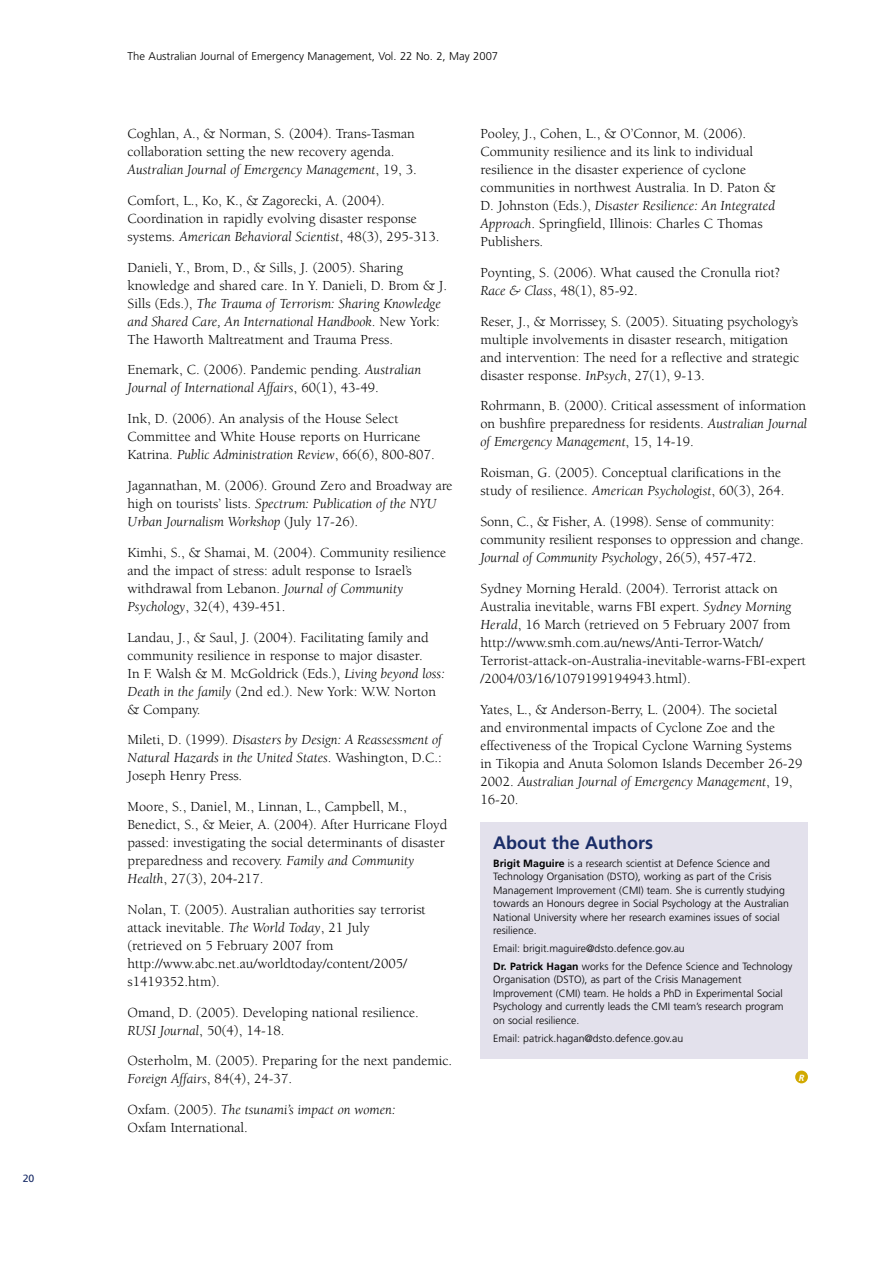
<style>
.page{position:relative;width:893px;height:1263px;background:#fff}
.page>*{position:absolute;margin:0;border:0;box-sizing:border-box;transform-origin:0 0}
.t1{font:700 18px "Frutiger";color:#1a2d68}
.t2{font:14.25px/18px "Berkeley";color:#000}
.t3{font:italic 14.25px/18px "Berkeley";color:#000;text-align:justify}
.t4{font:300 11.25px "Frutiger";color:#000}
.t5{font:300 10.5px/13.5px "Frutiger";color:#000}
.t6{font:10.5px "Frutiger";color:#1a2d68}
.t7{font:italic 700 9px "Frutiger";color:#fff}
.s1{font-style:italic}
.s2{font-style:normal}
.s3{font-weight:700}
</style>
<div class="page">
<div style="left:480px;top:822px;width:328px;height:236px;background:#e3e1ec"></div>
<div style="left:795px;top:1070px;width:13px;height:13px;background:#d1a900;border-radius:50%"></div>
<p class="t6" style="left:23px;top:1172px;width:13px">20</p>
<p class="t4" style="left:128px;top:50px;width:372px">The Australian Journal of Emergency Management, Vol. 22 No. 2, May 2007</p>
<p class="t2" style="left:128px;top:125px;width:291px">Coghlan, A., &amp; Norman, S. (2004). Trans-Tasman collaboration setting the new recovery agenda.<br><span class="s1">Australian Journal of Emergency Management</span>, 19, 3.</p>
<p class="t2" style="left:128px;top:192px;width:313px">Comfort, L., Ko, K., &amp; Zagorecki, A. (2004).<br>Coordination in rapidly evolving disaster response systems. <span class="s1">American Behavioral Scientist</span>, 48(3), 295-313.</p>
<p class="t2" style="left:128px;top:259px;width:321px">Danieli, Y., Brom, D., &amp; Sills, J. (2005). Sharing knowledge and shared care. In Y. Danieli, D. Brom &amp; J.<br>Sills (Eds.), <span class="s1">The Trauma of Terrorism: Sharing Knowledge and Shared Care, An International Handbook</span>. New York:<br>The Haworth Maltreatment and Trauma Press.</p>
<p class="t2" style="left:128px;top:361px;width:295px">Enemark, C. (2006). Pandemic pending. <span class="s1">Australian<br>Journal of International Affairs</span>, 60(1), 43-49.</p>
<p class="t2" style="left:128px;top:410px;width:309px">Ink, D. (2006). An analysis of the House Select<br>Committee and White House reports on Hurricane<br>Katrina. <span class="s1">Public Administration Review</span>, 66(6), 800-807.</p>
<p class="t2" style="left:128px;top:477px;width:327px">Jagannathan, M. (2006). Ground Zero and Broadway are high on tourists’ lists. <span class="s1">Spectrum: Publication of the NYU<br>Urban Journalism Workshop</span> (July 17-26).</p>
<p class="t2" style="left:128px;top:544px;width:320px">Kimhi, S., &amp; Shamai, M. (2004). Community resilience and the impact of stress: adult response to Israel’s withdrawal from Lebanon. <span class="s1">Journal of Community Psychology</span>, 32(4), 439-451.</p>
<p class="t2" style="left:128px;top:628px;width:319px">Landau, J., &amp; Saul, J. (2004). Facilitating family and community resilience in response to major disaster.<br>In F. Walsh &amp; M. McGoldrick (Eds.), <span class="s1">Living beyond loss:<br>Death in the family</span> (2nd ed.). New York: W.W. Norton &amp; Company.</p>
<p class="t3" style="left:128px;top:731px;width:316px"><span class="s2">Mileti, D. (1999).</span> Disasters by Design: A Reassessment of Natural Hazards in the United States<span class="s2">. Washington, D.C.:<br>Joseph Henry Press.</span></p>
<p class="t2" style="left:128px;top:798px;width:321px">Moore, S., Daniel, M., Linnan, L., Campbell, M., Benedict, S., &amp; Meier, A. (2004). After Hurricane Floyd passed: investigating the social determinants of disaster preparedness and recovery. <span class="s1">Family and Community Health</span>, 27(3), 204-217.</p>
<p class="t2" style="left:128px;top:901px;width:300px">Nolan, T. (2005). Australian authorities say terrorist attack inevitable. <span class="s1">The World Today</span>, 21 July (retrieved on 5 February 2007 from http://www.abc.net.au/worldtoday/content/2005/ s1419352.htm).</p>
<p class="t2" style="left:128px;top:1003px;width:293px">Omand, D. (2005). Developing national resilience.<br><span class="s1">RUSI Journal</span>, 50(4), 14-18.</p>
<p class="t2" style="left:128px;top:1052px;width:326px">Osterholm, M. (2005). Preparing for the next pandemic.<br><span class="s1">Foreign Affairs</span>, 84(4), 24-37.</p>
<p class="t2" style="left:128px;top:1101px;width:269px">Oxfam. (2005). <span class="s1">The tsunami’s impact on women:<br></span>Oxfam International.</p>
<p class="t2" style="left:480px;top:125px;width:296px">Pooley, J., Cohen, L., &amp; O’Connor, M. (2006).<br>Community resilience and its link to individual resilience in the disaster experience of cyclone communities in northwest Australia. In D. Paton &amp; D. Johnston (Eds.), <span class="s1">Disaster Resilience: An Integrated Approach</span>. Springfield, Illinois: Charles C Thomas Publishers.</p>
<p class="t2" style="left:480px;top:264px;width:301px">Poynting, S. (2006). What caused the Cronulla riot?<br><span class="s1">Race &amp; Class</span>, 48(1), 85-92.</p>
<p class="t2" style="left:480px;top:313px;width:320px">Reser, J., &amp; Morrissey, S. (2005). Situating psychology’s multiple involvements in disaster research, mitigation and intervention: The need for a reflective and strategic disaster response. <span class="s1">InPsych</span>, 27(1), 9-13.</p>
<p class="t2" style="left:480px;top:397px;width:328px;text-align:justify">Rohrmann, B. (2000). Critical assessment of information on bushfire preparedness for residents. <span class="s1">Australian Journal of Emergency Management</span>, 15, 14-19.</p>
<p class="t2" style="left:480px;top:464px;width:305px">Roisman, G. (2005). Conceptual clarifications in the study of resilience. <span class="s1">American Psychologist</span>, 60(3), 264.</p>
<p class="t2" style="left:480px;top:513px;width:325px">Sonn, C., &amp; Fisher, A. (1998). Sense of community: community resilient responses to oppression and change.<br><span class="s1">Journal of Community Psychology</span>, 26(5), 457-472.</p>
<p class="t2" style="left:480px;top:580px;width:327px">Sydney Morning Herald. (2004). Terrorist attack on Australia inevitable, warns FBI expert. <span class="s1">Sydney Morning Herald</span>, 16 March (retrieved on 5 February 2007 from http://www.smh.com.au/news/Anti-Terror-Watch/ Terrorist-attack-on-Australia-inevitable-warns-FBI-expert /2004/03/16/1079199194943.html).</p>
<p class="t2" style="left:480px;top:700px;width:323px">Yates, L., &amp; Anderson-Berry, L. (2004). The societal<br>and environmental impacts of Cyclone Zoe and the effectiveness of the Tropical Cyclone Warning Systems in Tikopia and Anuta Solomon Islands December 26-29<br>2002. <span class="s1">Australian Journal of Emergency Management</span>, 19, 16-20.</p>
<p class="t1" style="left:493px;top:832px;width:162px">About the Authors</p>
<p class="t5" style="left:493px;top:857px;width:297px"><span class="s3">Brigit Maguire</span> is a research scientist at Defence Science and Technology Organisation (DSTO), working as part of the Crisis Management Improvement (CMI) team. She is currently studying towards an Honours degree in Social Psychology at the Australian National University where her research examines issues of social resilience.</p>
<p class="t5" style="left:493px;top:940px;width:301px;line-height:17.7px">Email: brigit.maguire@dsto.defence.gov.au<br><span class="s3">Dr. Patrick Hagan</span> works for the Defence Science and Technology</p>
<p class="t5" style="left:493px;top:973px;width:292px">Organisation (DSTO), as part of the Crisis Management Improvement (CMI) team. He holds a PhD in Experimental Social Psychology and currently leads the CMI team’s research program on social resilience.</p>
<p class="t5" style="left:493px;top:1031px;width:191px">Email: patrick.hagan@dsto.defence.gov.au</p>
<p class="t7" style="left:799px;top:1072px;width:7px">R</p>
</div>
